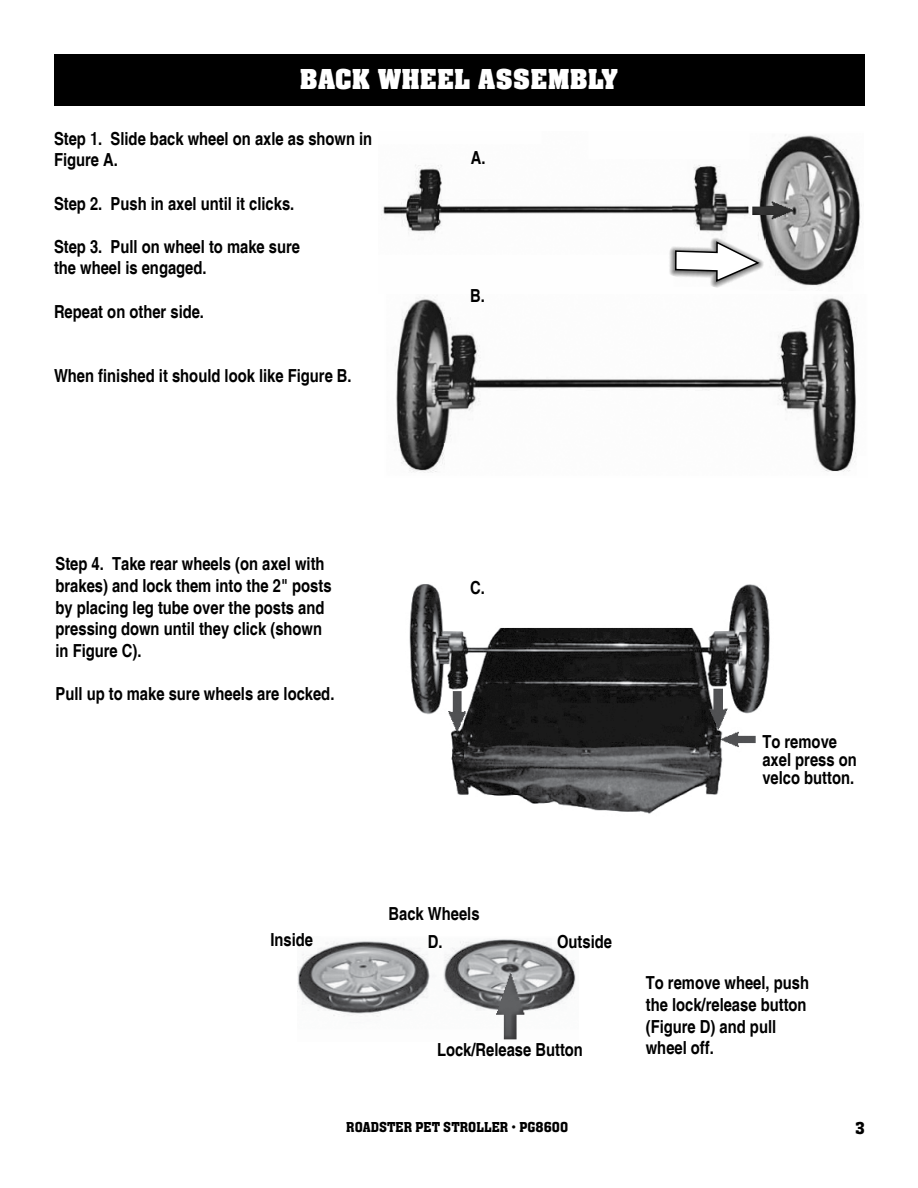
<style>
.page{position:relative;width:918px;height:1188px;background:#fff}
.page>*{position:absolute;margin:0;border:0;box-sizing:border-box;transform-origin:0 0}
.t1{font:700 30px "Aachen Std";color:#fff}
.t2{font:700 condensed 18px/21.6px "Helvetica";color:#000}
.t3{font:500 18px "Aachen Std";color:#000}
.t4{font:500 15px "Aachen Std";color:#000}
</style>
<div class="page">
<img style="left:409px;top:584px;width:361px;height:230px">
<img style="left:381px;top:134px;width:481px;height:153px">
<img style="left:395px;top:297px;width:461px;height:176px">
<svg style="left:663px;top:225px;width:106px;height:73px"></svg>
<img style="left:297px;top:938px;width:279px;height:102px">
<div style="left:54px;top:54px;width:810px;height:52px;background:#000"></div>
<h1 class="t1" style="left:300px;top:63px;width:320px">BACK WHEEL ASSEMBLY</h1>
<p class="t2" style="left:54px;top:128px;width:320px">Step 1. Slide back wheel on axle as shown in<br>Figure A.</p>
<p class="t2" style="left:54px;top:193px;width:242px">Step 2. Push in axel until it clicks.</p>
<p class="t2" style="left:54px;top:236px;width:248px">Step 3. Pull on wheel to make sure the wheel is engaged.</p>
<p class="t2" style="left:54px;top:301px;width:152px">Repeat on other side.</p>
<p class="t2" style="left:54px;top:365px;width:299px">When finished it should look like Figure B.</p>
<p class="t2" style="left:471px;top:147px;width:16px">A.</p>
<p class="t2" style="left:470px;top:285px;width:16px">B.</p>
<p class="t2" style="left:56px;top:553px;width:278px">Step 4. Take rear wheels (on axel with brakes) and lock them into the 2" posts by placing leg tube over the posts and pressing down until they click (shown in Figure C).</p>
<p class="t2" style="left:56px;top:683px;width:280px">Pull up to make sure wheels are locked.</p>
<p class="t2" style="left:470px;top:577px;width:16px">C.</p>
<p class="t2" style="left:762px;top:733px;width:96px;line-height:18px">To remove axel press on velco button.</p>
<p class="t2" style="left:389px;top:900px;width:93px;line-height:28px;text-align:center">Back Wheels<br>D.</p>
<p class="t2" style="left:271px;top:929px;width:44px">Inside</p>
<p class="t2" style="left:557px;top:931px;width:56px">Outside</p>
<p class="t2" style="left:437px;top:1039px;width:147px">Lock/Release Button</p>
<p class="t2" style="left:646px;top:972px;width:165px">To remove wheel, push the lock/release button (Figure D) and pull wheel off.</p>
<p class="t4" style="left:346px;top:1119px;width:223px">ROADSTER PET STROLLER • PG8600</p>
<p class="t3" style="left:855px;top:1118px;width:11px">3</p>
</div>
